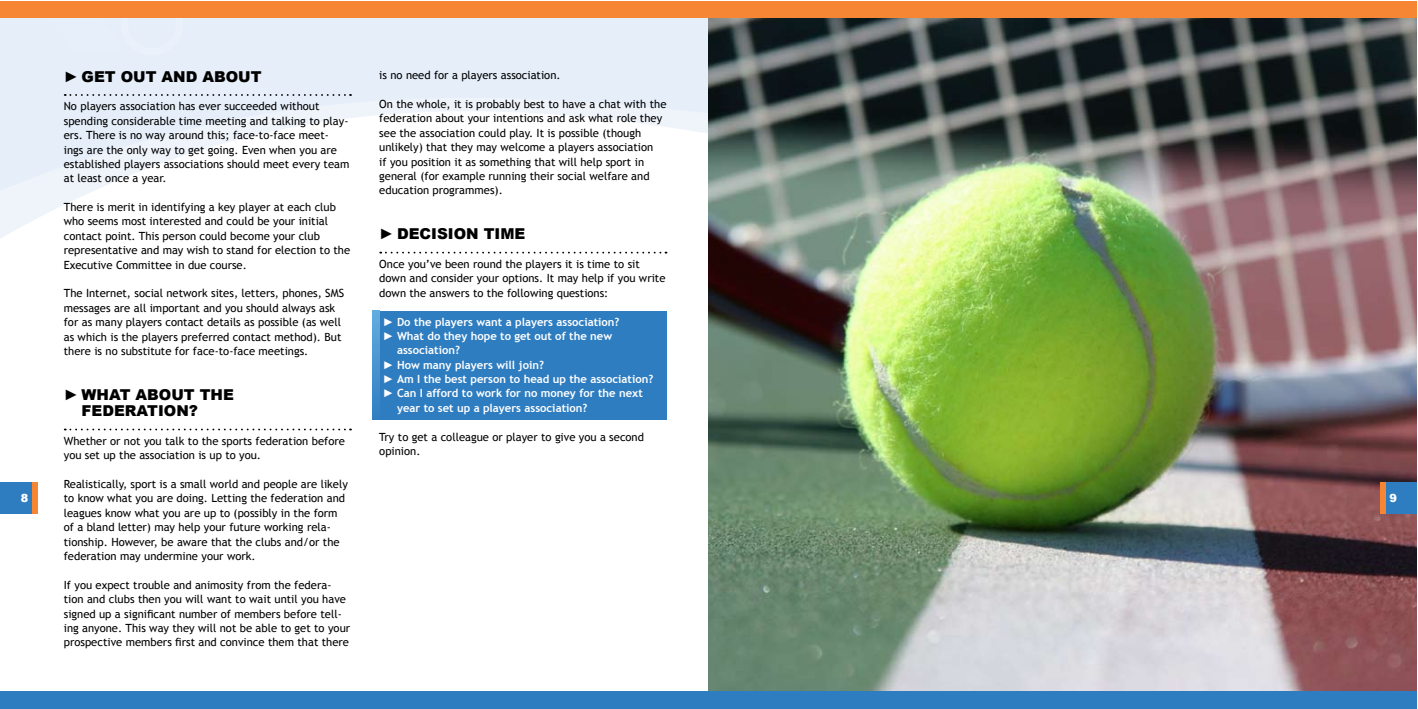
<style>
.page{position:relative;width:1418px;height:709px;background:#fff}
.page>*{position:absolute;margin:0;border:0;box-sizing:border-box;transform-origin:0 0}
.t1{font:900 15px/16.2px "Arial";color:#000}
.t2{font:11.25px/14.4px "Trebuchet MS";color:#000}
.t3{font:700 11.25px "Trebuchet MS";color:#fff}
.t4{font:900 11.25px "Arial";color:#fff}
.s1{font-family:"Arial";font-weight:900}
</style>
<div class="page">
<div style="left:379px;top:311px;width:287px;height:108px;background:#2f7dc1"></div>
<svg style="left:372px;top:311px;width:7px;height:108px"></svg>
<svg style="left:0;top:195px;width:709px;height:50px"></svg>
<svg style="left:0;top:18px;width:709px;height:177px;fill:#e8eff9"></svg>
<svg style="left:27px;top:182px;width:2px;height:8px"></svg>
<hr style="left:29px;top:190px;width:120px;height:1px;background:#f6f6f7">
<div style="left:29px;top:185px;width:120px;height:5px;background:#f5f6f6"></div>
<div style="left:29px;top:180px;width:120px;height:5px;background:#f4f5f5"></div>
<hr style="left:29px;top:176px;width:120px;height:4px;background:#eff4fb">
<div style="left:29px;top:171px;width:120px;height:5px;background:#eff4fb"></div>
<div style="left:29px;top:166px;width:120px;height:5px;background:#e5eef9"></div>
<div style="left:29px;top:161px;width:120px;height:5px;background:#e5eef9"></div>
<hr style="left:29px;top:157px;width:120px;height:4px;background:#e5eef9">
<div style="left:29px;top:151px;width:120px;height:6px;background:#e5eef9"></div>
<div style="left:29px;top:146px;width:120px;height:5px;background:#e5eef9"></div>
<div style="left:29px;top:141px;width:120px;height:5px;background:#e5eef9"></div>
<hr style="left:29px;top:137px;width:120px;height:4px;background:#e5eef9">
<div style="left:29px;top:132px;width:120px;height:5px;background:#e5eef9"></div>
<div style="left:29px;top:127px;width:120px;height:5px;background:#e5eef9"></div>
<div style="left:29px;top:122px;width:120px;height:5px;background:#e5eef9"></div>
<div style="left:29px;top:117px;width:120px;height:5px;background:#e5eef9"></div>
<div style="left:29px;top:112px;width:120px;height:5px;background:#e5eef9"></div>
<div style="left:29px;top:107px;width:120px;height:5px;background:#e5eef9"></div>
<div style="left:29px;top:102px;width:120px;height:5px;background:#e5eef9"></div>
<div style="left:29px;top:97px;width:120px;height:5px;background:#e5eef9"></div>
<hr style="left:29px;top:93px;width:120px;height:4px;background:#e5eef9">
<hr style="left:29px;top:89px;width:120px;height:4px;background:#e5eef9">
<div style="left:29px;top:84px;width:120px;height:5px;background:#e5eef9"></div>
<div style="left:29px;top:79px;width:120px;height:5px;background:#e5eef9"></div>
<hr style="left:29px;top:75px;width:120px;height:4px;background:#e5eef9">
<div style="left:29px;top:70px;width:120px;height:5px;background:#e5eef9"></div>
<div style="left:29px;top:65px;width:120px;height:5px;background:#e5eef9"></div>
<div style="left:29px;top:60px;width:120px;height:5px;background:#e5eef9"></div>
<div style="left:29px;top:55px;width:120px;height:5px;background:#e5eef9"></div>
<hr style="left:29px;top:51px;width:120px;height:4px;background:#e5eef9">
<div style="left:29px;top:46px;width:120px;height:5px;background:#e5eef9"></div>
<div style="left:29px;top:41px;width:120px;height:5px;background:#e5eef9"></div>
<hr style="left:29px;top:37px;width:120px;height:4px;background:#e5eef9">
<hr style="left:29px;top:33px;width:120px;height:4px;background:#e5eef9">
<div style="left:29px;top:28px;width:120px;height:5px;background:#e5eef9"></div>
<div style="left:29px;top:23px;width:120px;height:5px;background:#e5eef9"></div>
<div style="left:29px;top:18px;width:120px;height:5px;background:#e5eef9"></div>
<svg style="left:65px;top:18px;width:286px;height:172px"></svg>
<svg style="left:65px;top:428px;width:286px;height:2px"></svg>
<svg style="left:380px;top:252px;width:286px;height:1px"></svg>
<img style="left:709px;top:18px;width:707px;height:673px">
<div style="left:0;top:1px;width:709px;height:17px;background:#f68633"></div>
<div style="left:0;top:691px;width:709px;height:18px;background:#2f7dc1"></div>
<div style="left:0;top:482px;width:38px;height:32px;background:#f68633"></div>
<div style="left:0;top:482px;width:32px;height:32px;background:#2f7dc1"></div>
<div style="left:709px;top:691px;width:707px;height:18px;background:#2f7dc1"></div>
<div style="left:709px;top:1px;width:707px;height:17px;background:#f68633"></div>
<div style="left:1380px;top:482px;width:36px;height:32px;background:#f68633"></div>
<div style="left:1385px;top:482px;width:31px;height:32px;background:#2f7dc1"></div>
<h1 class="t1" style="left:64px;top:68px;width:199px">► GET OUT AND ABOUT</h1>
<p class="t2" style="left:64px;top:99px;width:287px">No players association has ever succeeded without spending considerable time meeting and talking to play&shy;ers. There is no way around this; face-to-face meet&shy;ings are the only way to get going. Even when you are established players associations should meet every team at least once a year.</p>
<p class="t2" style="left:64px;top:200px;width:288px">There is merit in identifying a key player at each club who seems most interested and could be your initial contact point. This person could become your club representative and may wish to stand for election to the Executive Committee in due course.</p>
<p class="t2" style="left:64px;top:286px;width:282px">The Internet, social network sites, letters, phones, SMS messages are all important and you should always ask for as many players contact details as possible (as well as which is the players preferred contact method). But there is no substitute for face-to-face meetings.</p>
<h1 class="t1" style="left:81px;top:386px;width:154px;text-indent:-18px">► WHAT ABOUT THE<br>FEDERATION?</h1>
<p class="t2" style="left:64px;top:434px;width:282px">Whether or not you talk to the sports federation before you set up the association is up to you.</p>
<p class="t2" style="left:64px;top:477px;width:286px">Realistically, sport is a small world and people are likely to know what you are doing. Letting the federation and leagues know what you are up to (possibly in the form of a bland letter) may help your future working rela&shy;tionship. However, be aware that the clubs and/or the federation may undermine your work.</p>
<p class="t2" style="left:64px;top:577px;width:288px">If you expect trouble and animosity from the federa&shy;tion and clubs then you will want to wait until you have signed up a significant number of members before tell&shy;ing anyone. This way they will not be able to get to your prospective members first and convince them that there</p>
<p class="t2" style="left:379px;top:68px;width:183px">is no need for a players association.</p>
<p class="t2" style="left:379px;top:97px;width:289px">On the whole, it is probably best to have a chat with the federation about your intentions and ask what role they see the association could play. It is possible (though unlikely) that they may welcome a players association<br>if you position it as something that will help sport in general (for example running their social welfare and education programmes).</p>
<h1 class="t1" style="left:379px;top:225px;width:148px">► DECISION TIME</h1>
<p class="t2" style="left:379px;top:257px;width:288px">Once you’ve been round the players it is time to sit down and consider your options. It may help if you write down the answers to the following questions:</p>
<p class="t3" style="left:383px;top:315px;width:238px"><span class="s1">►</span> Do the players want a players association?</p>
<p class="t3" style="left:383px;top:329px;width:231px"><span class="s1">►</span> What do they hope to get out of the new</p>
<p class="t3" style="left:397px;top:344px;width:64px">association?</p>
<p class="t3" style="left:383px;top:358px;width:163px"><span class="s1">►</span> How many players will join?</p>
<p class="t3" style="left:383px;top:372px;width:272px"><span class="s1">►</span> Am I the best person to head up the association?</p>
<p class="t3" style="left:383px;top:387px;width:261px"><span class="s1">►</span> Can I afford to work for no money for the next</p>
<p class="t3" style="left:397px;top:401px;width:192px">year to set up a players association?</p>
<p class="t2" style="left:379px;top:429px;width:266px">Try to get a colleague or player to give you a second opinion.</p>
<p class="t4" style="left:21px;top:489px;width:9px">8</p>
<p class="t4" style="left:1389px;top:489px;width:9px">9</p>
</div>
